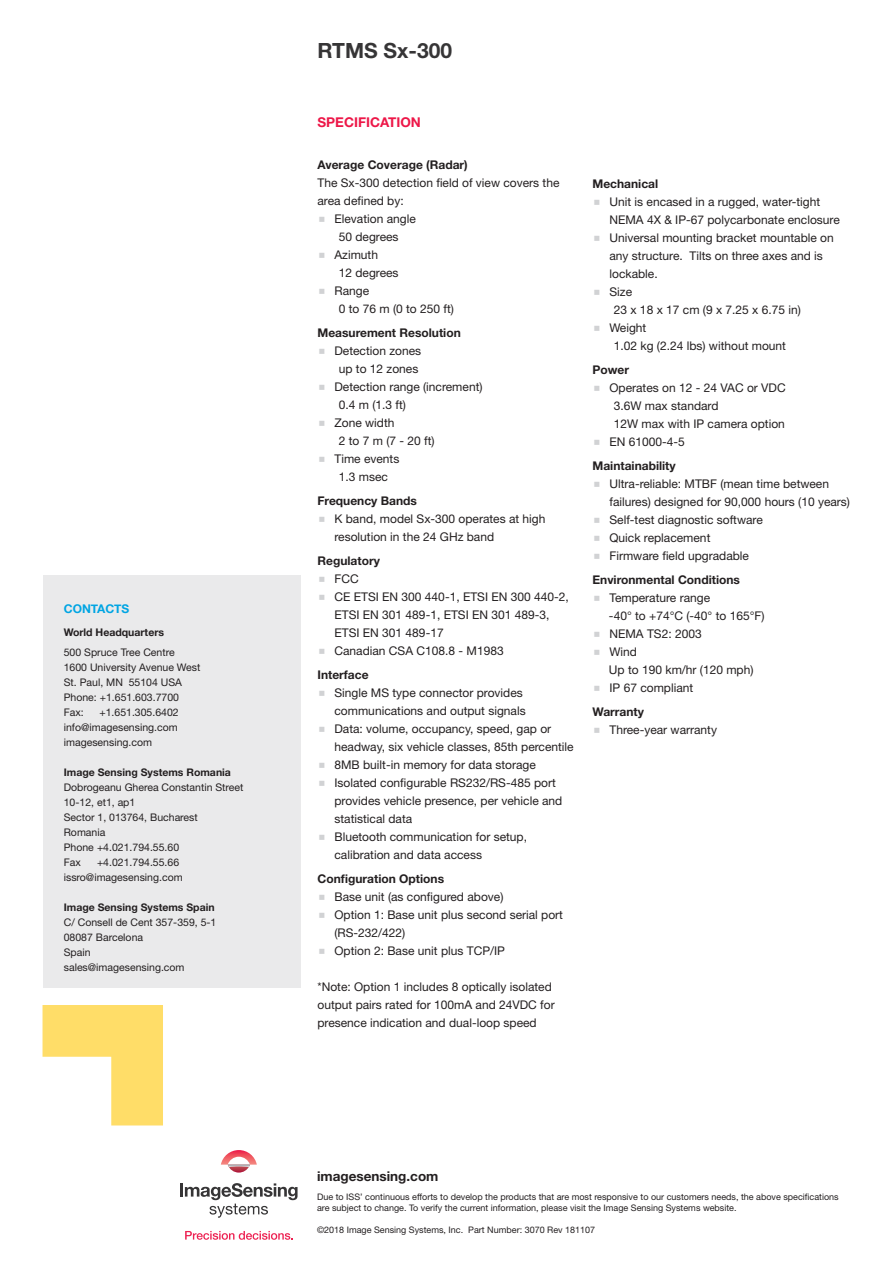
<style>
.page{position:relative;width:893px;height:1263px;background:#fff}
.page>*{position:absolute;margin:0;border:0;box-sizing:border-box;transform-origin:0 0}
.t1{font:700 21px "Helvetica Neue LT Std";color:#363536}
.Bullets{font:700 13.5px "Helvetica Neue LT Std";color:#231f20}
.Red_Subheads{font:700 13.5px "Helvetica Neue LT Std";color:#ed1748}
.Bullets-2{font:12px/18px "Helvetica Neue LT Std";color:#231f20}
.Sub_Subhead{font:700 12px "Helvetica Neue LT Std";color:#231f20}
.Bullets-3{font:700 12px "Helvetica Neue";color:#00a5e3}
.Bullets-4{font:10.5px "Helvetica Neue LT Std";color:#231f20}
.Bullets-5{font:700 10.5px "Helvetica Neue LT Std";color:#231f20}
.Bullets-6{font:700 10.5px "Helvetica Neue";color:#231f20}
.Bullets-7{font:9px/10.5px "Helvetica Neue LT Std";color:#231f20}
</style>
<div class="page">
<svg style="left:43px;top:1005px;width:120px;height:120px"></svg>
<svg style="left:180px;top:1183px;width:118px;height:35px"></svg>
<svg style="left:221px;top:1150px;width:36px;height:22px"></svg>
<img style="left:228px;top:1165px;width:22px;height:2px">
<svg style="left:185px;top:1231px;width:108px;height:9px"></svg>
<div style="left:43px;top:575px;width:257px;height:413px;background:#eaeaeb"></div>
<p class="Bullets-3" style="left:64px;top:599px;width:67px">CONTACTS</p>
<p class="Bullets-6" style="left:64px;top:624px;width:102px">World Headquarters</p>
<p class="Bullets-4" style="left:64px;top:645px;width:112px">500 Spruce Tree Centre</p>
<p class="Bullets-4" style="left:64px;top:660px;width:138px">1600 University Avenue West</p>
<p class="Bullets-4" style="left:64px;top:675px;width:120px">St. Paul, MN 55104 USA</p>
<p class="Bullets-4" style="left:64px;top:690px;width:117px">Phone: +1.651.603.7700</p>
<p class="Bullets-4" style="left:64px;top:705px;width:22px">Fax:</p>
<p class="Bullets-4" style="left:99px;top:705px;width:81px">+1.651.305.6402</p>
<p class="Bullets-4" style="left:64px;top:720px;width:116px">info@imagesensing.com</p>
<p class="Bullets-4" style="left:64px;top:735px;width:90px">imagesensing.com</p>
<p class="Bullets-5" style="left:64px;top:765px;width:169px">Image Sensing Systems Romania</p>
<p class="Bullets-4" style="left:64px;top:780px;width:181px">Dobrogeanu Gherea Constantin Street</p>
<p class="Bullets-4" style="left:64px;top:795px;width:73px">10-12, et1, ap1</p>
<p class="Bullets-4" style="left:64px;top:810px;width:136px">Sector 1, 013764, Bucharest</p>
<p class="Bullets-4" style="left:64px;top:825px;width:43px">Romania</p>
<p class="Bullets-4" style="left:64px;top:840px;width:117px">Phone +4.021.794.55.60</p>
<p class="Bullets-4" style="left:64px;top:855px;width:19px">Fax</p>
<p class="Bullets-4" style="left:97px;top:855px;width:84px">+4.021.794.55.66</p>
<p class="Bullets-4" style="left:64px;top:870px;width:120px">issro@imagesensing.com</p>
<p class="Bullets-5" style="left:64px;top:900px;width:152px">Image Sensing Systems Spain</p>
<p class="Bullets-4" style="left:64px;top:915px;width:154px">C/ Consell de Cent 357-359, 5-1</p>
<p class="Bullets-4" style="left:64px;top:930px;width:81px">08087 Barcelona</p>
<p class="Bullets-4" style="left:64px;top:945px;width:28px">Spain</p>
<p class="Bullets-4" style="left:64px;top:960px;width:122px">sales@imagesensing.com</p>
<p class="t1" style="left:317px;top:37px;width:136px">RTMS Sx-300</p>
<p class="Red_Subheads" style="left:317px;top:114px;width:105px">SPECIFICATION</p>
<p class="Sub_Subhead" style="left:317px;top:158px;width:152px">Average Coverage (Radar)</p>
<p class="Bullets-2" style="left:317px;top:174px;width:244px">The Sx-300 detection field of view covers the area defined by:</p>
<p class="Bullets-2" style="left:334px;top:210px;width:83px">Elevation angle</p>
<p class="Bullets-2" style="left:339px;top:228px;width:61px">50 degrees</p>
<p class="Bullets-2" style="left:334px;top:246px;width:45px">Azimuth</p>
<p class="Bullets-2" style="left:339px;top:264px;width:61px">12 degrees</p>
<p class="Bullets-2" style="left:334px;top:282px;width:36px">Range</p>
<p class="Bullets-2" style="left:339px;top:300px;width:117px">0 to 76 m (0 to 250 ft)</p>
<p class="Sub_Subhead" style="left:317px;top:326px;width:145px">Measurement Resolution</p>
<p class="Bullets-2" style="left:334px;top:342px;width:88px">Detection zones</p>
<p class="Bullets-2" style="left:339px;top:360px;width:81px">up to 12 zones</p>
<p class="Bullets-2" style="left:334px;top:378px;width:150px">Detection range (increment)</p>
<p class="Bullets-2" style="left:339px;top:396px;width:69px">0.4 m (1.3 ft)</p>
<p class="Bullets-2" style="left:334px;top:414px;width:61px">Zone width</p>
<p class="Bullets-2" style="left:339px;top:432px;width:97px">2 to 7 m (7 - 20 ft)</p>
<p class="Bullets-2" style="left:334px;top:450px;width:66px">Time events</p>
<p class="Bullets-2" style="left:339px;top:468px;width:51px">1.3 msec</p>
<p class="Sub_Subhead" style="left:317px;top:494px;width:101px">Frequency Bands</p>
<p class="Bullets-2" style="left:334px;top:510px;width:212px">K band, model Sx-300 operates at high resolution in the 24 GHz band</p>
<p class="Sub_Subhead" style="left:317px;top:554px;width:64px">Regulatory</p>
<p class="Bullets-2" style="left:334px;top:570px;width:26px">FCC</p>
<p class="Bullets-2" style="left:334px;top:588px;width:236px">CE ETSI EN 300 440-1, ETSI EN 300 440-2,<br>ETSI EN 301 489-1, ETSI EN 301 489-3,<br>ETSI EN 301 489-17</p>
<p class="Bullets-2" style="left:334px;top:642px;width:171px">Canadian CSA C108.8 - M1983</p>
<p class="Sub_Subhead" style="left:317px;top:668px;width:53px">Interface</p>
<p class="Bullets-2" style="left:334px;top:684px;width:193px">Single MS type connector provides communications and output signals</p>
<p class="Bullets-2" style="left:334px;top:720px;width:241px">Data: volume, occupancy, speed, gap or headway, six vehicle classes, 85th percentile</p>
<p class="Bullets-2" style="left:334px;top:756px;width:203px">8MB built-in memory for data storage</p>
<p class="Bullets-2" style="left:334px;top:774px;width:229px">Isolated configurable RS232/RS-485 port provides vehicle presence, per vehicle and statistical data</p>
<p class="Bullets-2" style="left:334px;top:828px;width:194px">Bluetooth communication for setup, calibration and data access</p>
<p class="Sub_Subhead" style="left:317px;top:872px;width:128px">Configuration Options</p>
<p class="Bullets-2" style="left:334px;top:888px;width:170px">Base unit (as configured above)</p>
<p class="Bullets-2" style="left:334px;top:906px;width:230px">Option 1: Base unit plus second serial port (RS-232/422)</p>
<p class="Bullets-2" style="left:334px;top:942px;width:172px">Option 2: Base unit plus TCP/IP</p>
<p class="Bullets-2" style="left:317px;top:978px;width:239px">*Note: Option 1 includes 8 optically isolated output pairs rated for 100mA and 24VDC for presence indication and dual-loop speed</p>
<p class="Sub_Subhead" style="left:592px;top:177px;width:67px">Mechanical</p>
<p class="Bullets-2" style="left:609px;top:193px;width:232px">Unit is encased in a rugged, water-tight<br>NEMA 4X &amp; IP-67 polycarbonate enclosure</p>
<p class="Bullets-2" style="left:609px;top:229px;width:226px">Universal mounting bracket mountable on any structure. Tilts on three axes and is lockable.</p>
<p class="Bullets-2" style="left:609px;top:283px;width:24px">Size</p>
<p class="Bullets-2" style="left:614px;top:301px;width:189px">23 x 18 x 17 cm (9 x 7.25 x 6.75 in)</p>
<p class="Bullets-2" style="left:609px;top:319px;width:38px">Weight</p>
<p class="Bullets-2" style="left:614px;top:337px;width:174px">1.02 kg (2.24 lbs) without mount</p>
<p class="Sub_Subhead" style="left:592px;top:363px;width:38px">Power</p>
<p class="Bullets-2" style="left:609px;top:379px;width:178px">Operates on 12 - 24 VAC or VDC</p>
<p class="Bullets-2" style="left:614px;top:397px;width:106px">3.6W max standard</p>
<p class="Bullets-2" style="left:614px;top:415px;width:173px">12W max with IP camera option</p>
<p class="Bullets-2" style="left:609px;top:433px;width:77px">EN 61000-4-5</p>
<p class="Sub_Subhead" style="left:592px;top:459px;width:85px">Maintainability</p>
<p class="Bullets-2" style="left:609px;top:475px;width:242px">Ultra-reliable: MTBF (mean time between failures) designed for 90,000 hours (10 years)</p>
<p class="Bullets-2" style="left:609px;top:511px;width:155px">Self-test diagnostic software</p>
<p class="Bullets-2" style="left:609px;top:529px;width:102px">Quick replacement</p>
<p class="Bullets-2" style="left:609px;top:547px;width:141px">Firmware field upgradable</p>
<p class="Sub_Subhead" style="left:592px;top:573px;width:149px">Environmental Conditions</p>
<p class="Bullets-2" style="left:609px;top:589px;width:102px">Temperature range</p>
<p class="Bullets-2" style="left:609px;top:607px;width:157px">-40° to +74°C (-40° to 165°F)</p>
<p class="Bullets-2" style="left:609px;top:625px;width:94px">NEMA TS2: 2003</p>
<p class="Bullets-2" style="left:609px;top:643px;width:29px">Wind</p>
<p class="Bullets-2" style="left:609px;top:661px;width:146px">Up to 190 km/hr (120 mph)</p>
<p class="Bullets-2" style="left:609px;top:679px;width:85px">IP 67 compliant</p>
<p class="Sub_Subhead" style="left:592px;top:705px;width:53px">Warranty</p>
<p class="Bullets-2" style="left:609px;top:721px;width:109px">Three-year warranty</p>
<p class="Bullets" style="left:317px;top:1168px;width:123px">imagesensing.com</p>
<p class="Bullets-7" style="left:317px;top:1192px;width:523px">Due to ISS’ continuous efforts to develop the products that are most responsive to our customers needs, the above specifications are subject to change. To verify the current information, please visit the Image Sensing Systems website.</p>
<p class="Bullets-7" style="left:317px;top:1224px;width:280px">©2018 Image Sensing Systems, Inc. Part Number: 3070 Rev 181107</p>
</div>
